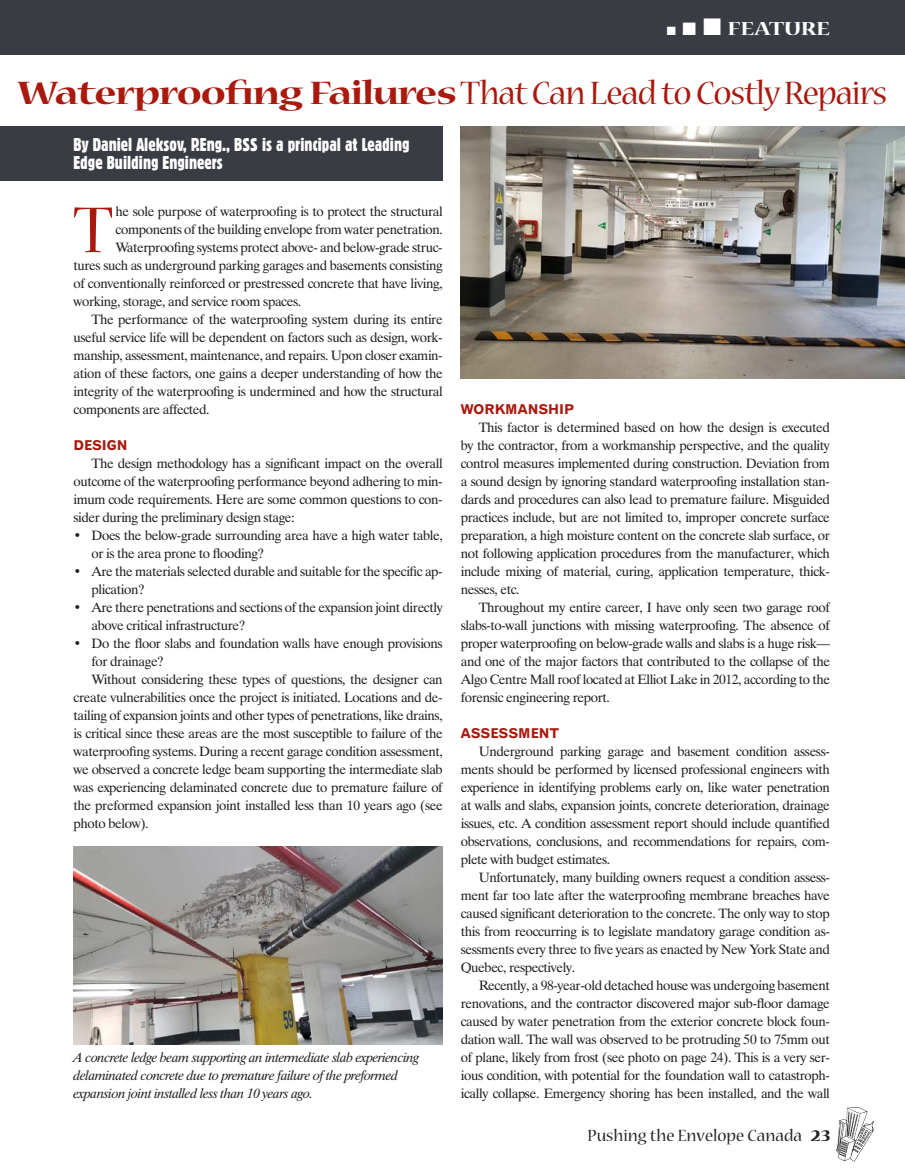
<style>
.page{position:relative;width:905px;height:1175px;background:#fff}
.page>*{position:absolute;margin:0;border:0;box-sizing:border-box;transform-origin:0 0}
.t1{font:72px "Nueva";color:#a9190e}
.t2{font:36px "Nueva";letter-spacing:-.03em;color:#a9190e}
.t3{font:700 expanded 21px "Nueva";color:#fff}
.Byline_Left{font:18px/18px "Gothic 821 Condensed BT";color:#fff}
.t4{font:18px "Nueva";color:#231f20}
.t5{font:13.5px/18px "Dutch 801 BT";letter-spacing:-.03em;color:#231f20;text-align:justify}
.Captions{font:italic 13.5px/18px "Dutch 801 BT";letter-spacing:-.03em;color:#231f20}
.Subhead{font:13.5px "Gothic 720 BT Bold B";color:#a9190e}
.s1{font-weight:700;font-stretch:expanded}
</style>
<div class="page">
<img style="left:837px;top:1107px;width:36px;height:54px">
<div style="left:0;top:0;width:904px;height:54px;background:#393c43"></div>
<div style="left:0;top:126px;width:442px;height:54px;background:#393c43"></div>
<img style="left:460px;top:126px;width:444px;height:252px">
<img style="left:74px;top:846px;width:368px;height:198px">
<p class="t3" style="left:666px;top:19px;width:165px">■ ■ ■ FEATURE</p>
<p class="t2" style="left:18px;top:76px;width:871px"><span class="s1">Waterproofing Failures</span> That Can Lead to Costly Repairs</p>
<p class="Byline_Left" style="left:74px;top:135px;width:337px">By Daniel Aleksov, P.Eng., BSS is a principal at Leading<br>Edge Building Engineers</p>
<p class="t1" style="left:74px;top:197px;width:40px">T</p>
<p class="t5" style="left:116px;top:202px;width:328px">he sole purpose of waterproofing is to protect the structural</p>
<p class="t5" style="left:116px;top:220px;width:328px">components of the building envelope from water penetration.</p>
<p class="t5" style="left:116px;top:238px;width:328px">Waterproofing systems protect above- and below-grade struc-</p>
<p class="t5" style="left:74px;top:256px;width:371px">tures such as underground parking garages and basements consisting</p>
<p class="t5" style="left:74px;top:274px;width:370px">of conventionally reinforced or prestressed concrete that have living,</p>
<p class="t5" style="left:74px;top:292px;width:229px">working, storage, and service room spaces.</p>
<p class="t5" style="left:74px;top:310px;width:371px;text-indent:18px">The performance of the waterproofing system during its entire useful service life will be dependent on factors such as design, work&shy;manship, assessment, maintenance, and repairs. Upon closer examin&shy;ation of these factors, one gains a deeper understanding of how the integrity of the waterproofing is undermined and how the structural components are affected.</p>
<p class="Subhead" style="left:74px;top:437px;width:56px">DESIGN</p>
<p class="t5" style="left:74px;top:454px;width:370px;text-indent:18px">The design methodology has a significant impact on the overall outcome of the waterproofing performance beyond adhering to min&shy;imum code requirements. Here are some common questions to con&shy;sider during the preliminary design stage:</p>
<p class="t5" style="left:92px;top:526px;width:352px;text-indent:-18px">• Does the below-grade surrounding area have a high water table, or is the area prone to flooding?</p>
<p class="t5" style="left:92px;top:562px;width:352px;text-indent:-18px">• Are the materials selected durable and suitable for the specific ap&shy;plication?</p>
<p class="t5" style="left:92px;top:598px;width:353px;text-indent:-18px">• Are there penetrations and sections of the expansion joint directly above critical infrastructure?</p>
<p class="t5" style="left:92px;top:634px;width:352px;text-indent:-18px">• Do the floor slabs and foundation walls have enough provisions for drainage?</p>
<p class="t5" style="left:74px;top:670px;width:371px;text-indent:18px">Without considering these types of questions, the designer can create vulnerabilities once the project is initiated. Locations and de&shy;tailing of expansion joints and other types of penetrations, like drains, is critical since these areas are the most susceptible to failure of the waterproofing systems. During a recent garage condition assessment, we observed a concrete ledge beam supporting the intermediate slab was experiencing delaminated concrete due to premature failure of the preformed expansion joint installed less than 10 years ago (see photo below).</p>
<p class="Captions" style="left:74px;top:1048px;width:347px">A concrete ledge beam supporting an intermediate slab experiencing delaminated concrete due to premature failure of the preformed expansion joint installed less than 10 years ago.</p>
<p class="Subhead" style="left:461px;top:401px;width:115px">WORKMANSHIP</p>
<p class="t5" style="left:461px;top:418px;width:371px;text-indent:18px">This factor is determined based on how the design is executed by the contractor, from a workmanship perspective, and the quality control measures implemented during construction. Deviation from a sound design by ignoring standard waterproofing installation stan&shy;dards and procedures can also lead to premature failure. Misguided practices include, but are not limited to, improper concrete surface preparation, a high moisture content on the concrete slab surface, or not following application procedures from the manufacturer, which include mixing of material, curing, application temperature, thick&shy;nesses, etc.</p>
<p class="t5" style="left:461px;top:598px;width:371px;text-indent:18px">Throughout my entire career, I have only seen two garage roof slabs-to-wall junctions with missing waterproofing. The absence of proper waterproofing on below-grade walls and slabs is a huge risk— and one of the major factors that contributed to the collapse of the Algo Centre Mall roof located at Elliot Lake in 2012, according to the forensic engineering report.</p>
<p class="Subhead" style="left:461px;top:725px;width:100px">ASSESSMENT</p>
<p class="t5" style="left:461px;top:742px;width:371px;text-indent:18px">Underground parking garage and basement condition assess&shy;ments should be performed by licensed professional engineers with experience in identifying problems early on, like water penetration at walls and slabs, expansion joints, concrete deterioration, drainage issues, etc. A condition assessment report should include quantified observations, conclusions, and recommendations for repairs, com&shy;plete with budget estimates.</p>
<p class="t5" style="left:461px;top:868px;width:370px;text-indent:18px">Unfortunately, many building owners request a condition assess&shy;ment far too late after the waterproofing membrane breaches have caused significant deterioration to the concrete. The only way to stop this from reoccurring is to legislate mandatory garage condition as&shy;sessments every three to five years as enacted by New York State and Quebec, respectively.</p>
<p class="t5" style="left:461px;top:976px;width:371px;text-indent:18px">Recently, a 98-year-old detached house was undergoing basement renovations, and the contractor discovered major sub-floor damage caused by water penetration from the exterior concrete block foun&shy;dation wall. The wall was observed to be protruding 50 to 75mm out of plane, likely from frost (see photo on page 24). This is a very ser&shy;ious condition, with potential for the foundation wall to catastroph&shy;ically collapse. Emergency shoring has been installed, and the wall</p>
<h3 class="t4" style="left:587px;top:1127px;width:244px">Pushing the Envelope Canada <span class="s1">23</span></h3>
</div>
